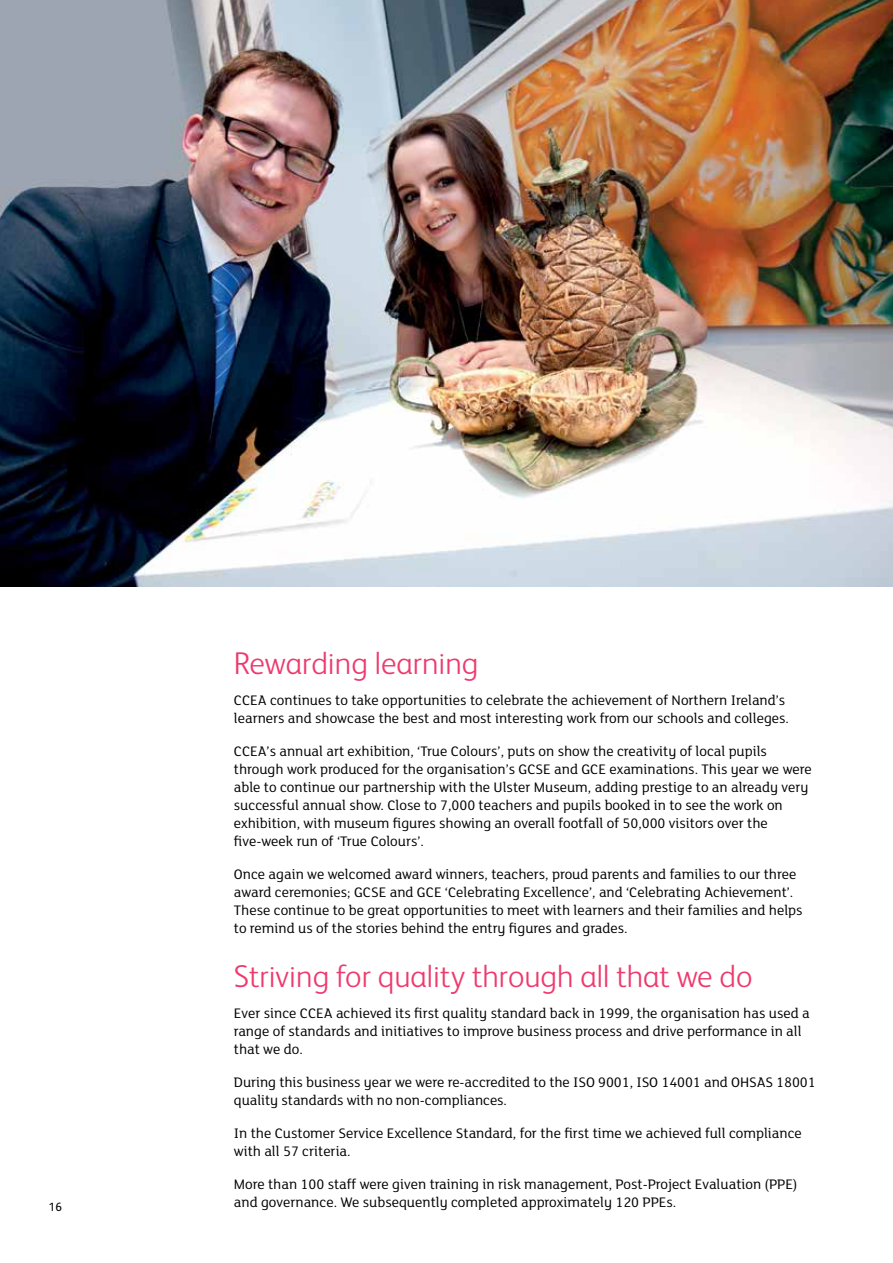
<style>
.page{position:relative;width:893px;height:1263px;background:#fff}
.page>*{position:absolute;margin:0;border:0;box-sizing:border-box;transform-origin:0 0}
.t1{font:300 31.5px "FS Albert";color:#ee396d}
.t2{font:15px/18px "FS Lola";color:#000}
.t3{font:12px "FS Albert";color:#000}
</style>
<div class="page">
<img style="left:0;top:0;width:893px;height:587px">
<p class="t3" style="left:49px;top:1198px;width:15px">16</p>
<h1 class="t1" style="left:234px;top:642px;width:246px">Rewarding learning</h1>
<p class="t2" style="left:234px;top:690px;width:557px">CCEA continues to take opportunities to celebrate the achievement of Northern Ireland’s learners and showcase the best and most interesting work from our schools and colleges.</p>
<p class="t2" style="left:234px;top:741px;width:579px">CCEA’s annual art exhibition, ‘True Colours’, puts on show the creativity of local pupils through work produced for the organisation’s GCSE and GCE examinations. This year we were able to continue our partnership with the Ulster Museum, adding prestige to an already very successful annual show. Close to 7,000 teachers and pupils booked in to see the work on exhibition, with museum figures showing an overall footfall of 50,000 visitors over the five-week run of ‘True Colours’.</p>
<p class="t2" style="left:234px;top:864px;width:570px">Once again we welcomed award winners, teachers, proud parents and families to our three award ceremonies; GCSE and GCE ‘Celebrating Excellence’, and ‘Celebrating Achievement’.<br>These continue to be great opportunities to meet with learners and their families and helps to remind us of the stories behind the entry figures and grades.</p>
<h1 class="t1" style="left:234px;top:956px;width:520px">Striving for quality through all that we do</h1>
<p class="t2" style="left:234px;top:1003px;width:577px">Ever since CCEA achieved its first quality standard back in 1999, the organisation has used a range of standards and initiatives to improve business process and drive performance in all that we do.</p>
<p class="t2" style="left:234px;top:1072px;width:583px">During this business year we were re-accredited to the ISO 9001, ISO 14001 and OHSAS 18001 quality standards with no non-compliances.</p>
<p class="t2" style="left:234px;top:1123px;width:570px">In the Customer Service Excellence Standard, for the first time we achieved full compliance with all 57 criteria.</p>
<p class="t2" style="left:234px;top:1174px;width:565px">More than 100 staff were given training in risk management, Post-Project Evaluation (PPE) and governance. We subsequently completed approximately 120 PPEs.</p>
</div>
